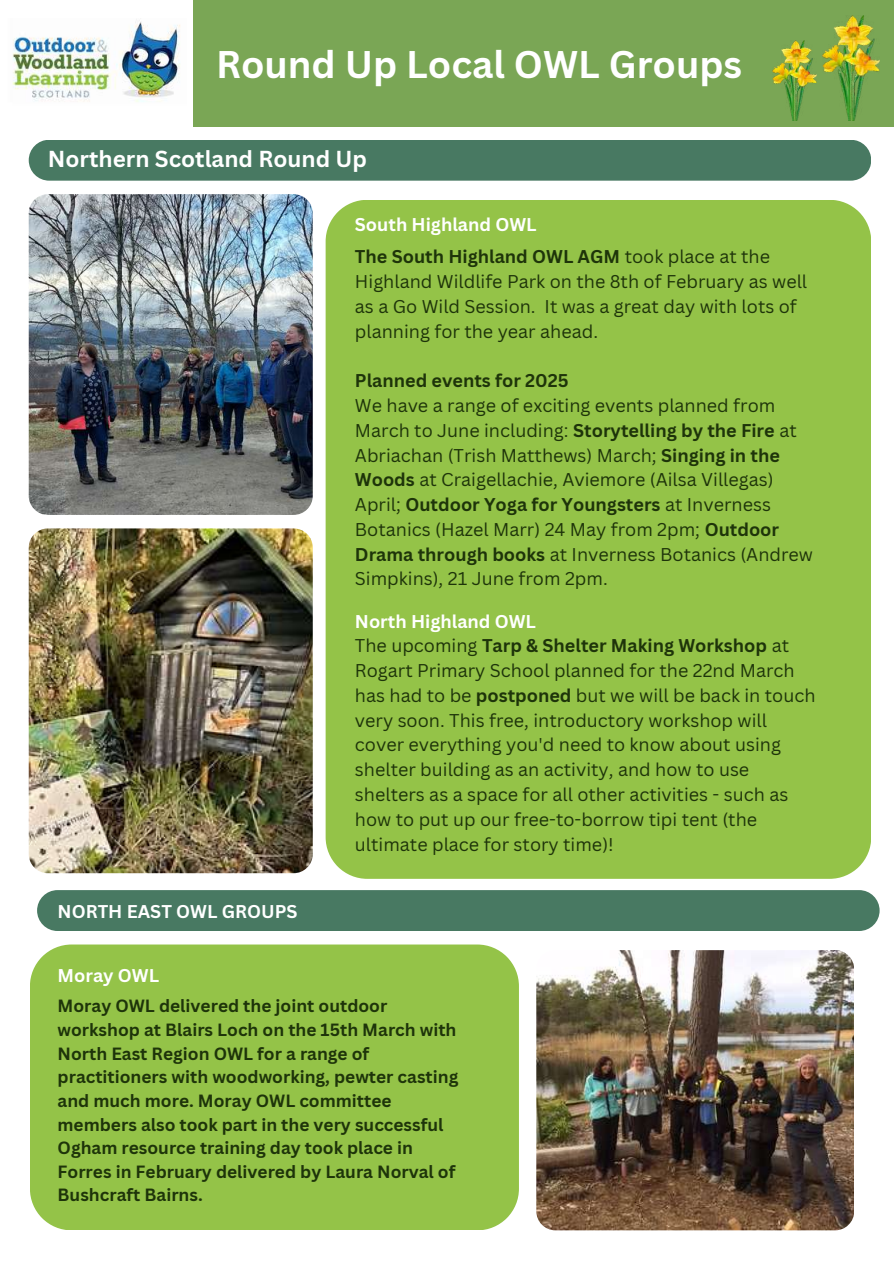
<style>
.page{position:relative;width:894px;height:1264px;background:#fff}
.page>*{position:absolute;margin:0;border:0;box-sizing:border-box;transform-origin:0 0}
.t1{font:700 37.5px "Canva Sans";color:#fff}
.t2{font:700 22.5px "Canva Sans";color:#fff}
.t3{font:18px/24.8px "Canva Sans";color:#1e340a}
.t4{font:700 18px/32.4px "Canva Sans";color:#1e340a}
.t5{font:700 18px "Canva Sans";color:#fff}
.t6{font:700 17.25px/23.7px "Canva Sans";color:#1e340a}
.s1{color:#fff}
.s2{font-weight:400}
.s3{font-weight:700}
</style>
<div class="page">
<div style="left:0;top:0;width:893px;height:126px;background:#7aa655"></div>
<img style="left:0;top:0;width:192px;height:126px">
<div style="left:325px;top:200px;width:546px;height:678px;background:#94c348"></div>
<div style="left:30px;top:944px;width:489px;height:286px;background:#94c348"></div>
<div style="left:29px;top:140px;width:841px;height:41px;background:#487962;border-radius:20px"></div>
<img style="left:29px;top:528px;width:284px;height:345px;border-radius:19px">
<img style="left:29px;top:194px;width:284px;height:320px;border-radius:19px">
<img style="left:822px;top:15px;width:57px;height:105px">
<img style="left:772px;top:41px;width:44px;height:80px">
<div style="left:37px;top:890px;width:842px;height:41px;background:#487962;border-radius:20px"></div>
<img style="left:536px;top:950px;width:317px;height:280px;border-radius:19px">
<h1 class="t1" style="left:216px;top:38px;width:527px">Round Up Local OWL Groups</h1>
<p class="t2" style="left:48px;top:143px;width:320px">Northern Scotland Round Up</p>
<p class="t4" style="left:355px;top:208px;width:416px"><span class="s1">South Highland OWL<br></span>The South Highland OWL AGM <span class="s2">took place at the</span></p>
<p class="t3" style="left:355px;top:269px;width:453px">Highland Wildlife Park on the 8th of February as well as a Go Wild Session. It was a great day with lots of planning for the year ahead.</p>
<p class="t4" style="left:355px;top:364px;width:215px">Planned events for 2025</p>
<p class="t3" style="left:355px;top:392px;width:459px">We have a range of exciting events planned from March to June including: <span class="s3">Storytelling by the Fire</span> at Abriachan (Trish Matthews) March; <span class="s3">Singing in the Woods</span> at Craigellachie, Aviemore (Ailsa Villegas)<br>April; <span class="s3">Outdoor Yoga for Youngsters</span> at Inverness Botanics (Hazel Marr) 24 May from 2pm; <span class="s3">Outdoor Drama through books</span> at Inverness Botanics (Andrew Simpkins), 21 June from 2pm.</p>
<p class="t5" style="left:355px;top:608px;width:182px">North Highland OWL</p>
<p class="t5" style="left:58px;top:898px;width:241px">NORTH EAST OWL GROUPS</p>
<p class="t3" style="left:355px;top:633px;width:462px">The upcoming <span class="s3">Tarp &amp; Shelter Making Workshop</span> at Rogart Primary School planned for the 22nd March has had to be <span class="s3">postponed</span> but we will be back in touch very soon. This free, introductory workshop will cover everything you'd need to know about using shelter building as an activity, and how to use shelters as a space for all other activities - such as how to put up our free-to-borrow tipi tent (the ultimate place for story time)!</p>
<p class="t5" style="left:58px;top:962px;width:103px">Moray OWL</p>
<p class="t6" style="left:58px;top:993px;width:402px">Moray OWL delivered the joint outdoor workshop at Blairs Loch on the 15th March with North East Region OWL for a range of practitioners with woodworking, pewter casting and much more. Moray OWL committee members also took part in the very successful Ogham resource training day took place in Forres in February delivered by Laura Norval of Bushcraft Bairns.</p>
</div>
